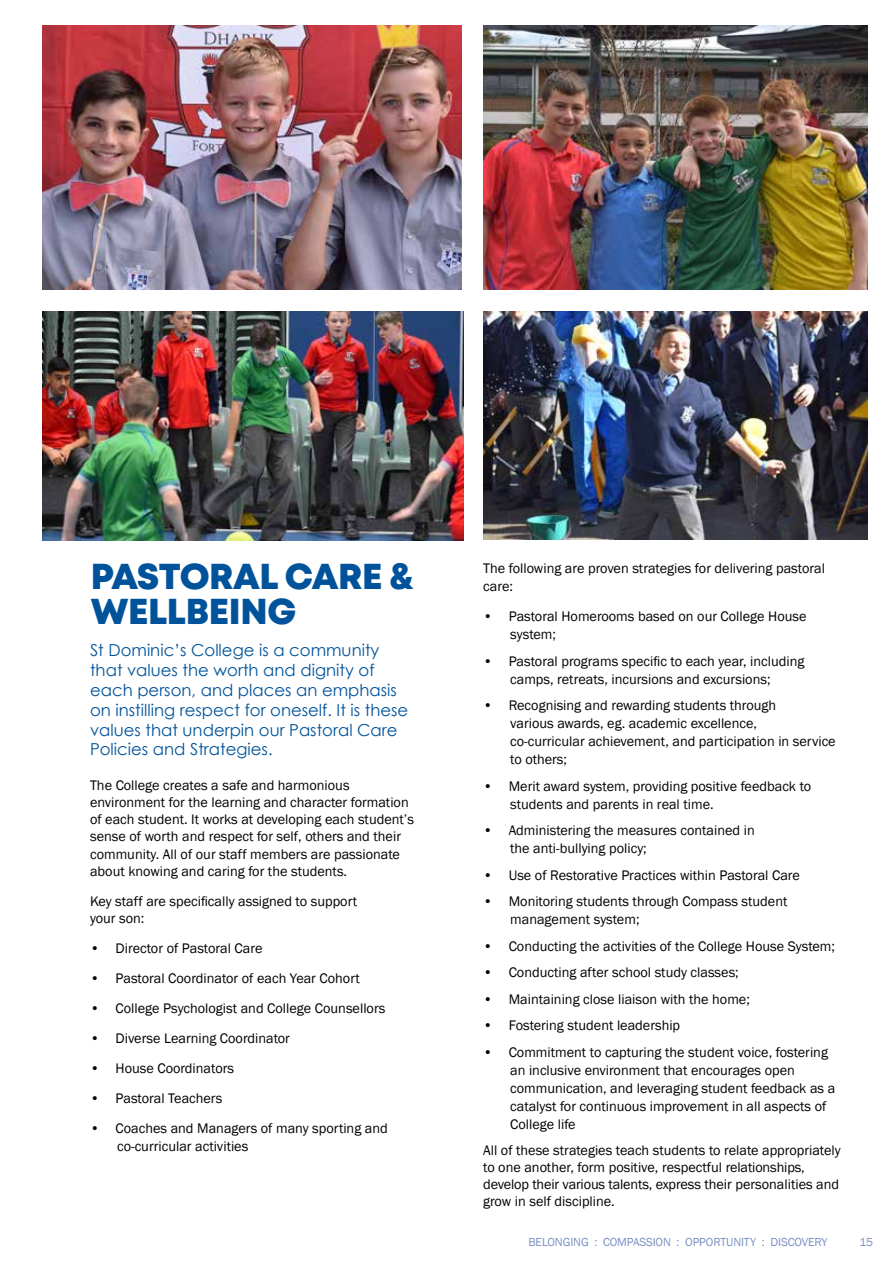
<style>
.page{position:relative;width:893px;height:1263px;background:#fff}
.page>*{position:absolute;margin:0;border:0;box-sizing:border-box;transform-origin:0 0}
.t1{font:36px/34.5px "Mont Heavy DEMO";letter-spacing:-.01em;color:#00539b}
.t2{font:16.5px/19.8px "Century Gothic";color:#00539b}
.t3{font:14.25px/18px "Franklin Gothic";color:#000}
.t4{font:12px "Franklin Gothic";letter-spacing:-.01em;color:#7b91c3}
</style>
<div class="page">
<img style="left:43px;top:26px;width:418px;height:263px">
<img style="left:483px;top:26px;width:384px;height:263px">
<img style="left:483px;top:312px;width:384px;height:227px">
<img style="left:43px;top:312px;width:420px;height:228px">
<h1 class="t1" style="left:91px;top:561px;width:324px">PASTORAL CARE &amp;<br>WELLBEING</h1>
<p class="t2" style="left:90px;top:640px;width:320px">St Dominic’s College is a community that values the worth and dignity of each person, and places an emphasis on instilling respect for oneself. It is these values that underpin our Pastoral Care Policies and Strategies.</p>
<p class="t3" style="left:90px;top:777px;width:326px;line-height:17.2px">The College creates a safe and harmonious environment for the learning and character formation of each student. It works at developing each student’s sense of worth and respect for self, others and their community. All of our staff members are passionate about knowing and caring for the students.</p>
<p class="t3" style="left:90px;top:893px;width:269px;line-height:17.2px">Key staff are specifically assigned to support your son:</p>
<p class="t3" style="left:90px;top:940px;width:174px">• Director of Pastoral Care</p>
<p class="t3" style="left:90px;top:970px;width:271px">• Pastoral Coordinator of each Year Cohort</p>
<p class="t3" style="left:90px;top:1000px;width:297px">• College Psychologist and College Counsellors</p>
<p class="t3" style="left:90px;top:1030px;width:201px">• Diverse Learning Coordinator</p>
<p class="t3" style="left:90px;top:1060px;width:146px">• House Coordinators</p>
<p class="t3" style="left:90px;top:1090px;width:134px">• Pastoral Teachers</p>
<p class="t3" style="left:117px;top:1120px;width:272px;line-height:17.2px;text-indent:-27px">• Coaches and Managers of many sporting and co-curricular activities</p>
<p class="t3" style="left:483px;top:560px;width:343px;line-height:17.2px">The following are proven strategies for delivering pastoral care:</p>
<p class="t3" style="left:510px;top:608px;width:298px;text-indent:-27px">• Pastoral Homerooms based on our College House system;</p>
<p class="t3" style="left:483px;top:652px;width:323px;text-align:center">• Pastoral programs specific to each year, including camps, retreats, incursions and excursions;</p>
<p class="t3" style="left:510px;top:697px;width:327px;text-indent:-27px">• Recognising and rewarding students through<br>various awards, eg. academic excellence,<br>co-curricular achievement, and participation in service to others;</p>
<p class="t3" style="left:510px;top:777px;width:302px;text-indent:-27px">• Merit award system, providing positive feedback to students and parents in real time.</p>
<p class="t3" style="left:510px;top:822px;width:246px;text-indent:-27px">• Administering the measures contained in the anti-bullying policy;</p>
<p class="t3" style="left:483px;top:866px;width:318px">• Use of Restorative Practices within Pastoral Care</p>
<p class="t3" style="left:510px;top:893px;width:279px;text-indent:-27px">• Monitoring students through Compass student management system;</p>
<p class="t3" style="left:483px;top:937px;width:353px">• Conducting the activities of the College House System;</p>
<p class="t3" style="left:483px;top:964px;width:257px">• Conducting after school study classes;</p>
<p class="t3" style="left:483px;top:990px;width:268px">• Maintaining close liaison with the home;</p>
<p class="t3" style="left:483px;top:1017px;width:199px">• Fostering student leadership</p>
<p class="t3" style="left:510px;top:1043px;width:327px;text-indent:-27px">• Commitment to capturing the student voice, fostering an inclusive environment that encourages open communication, and leveraging student feedback as a catalyst for continuous improvement in all aspects of College life</p>
<p class="t3" style="left:483px;top:1141px;width:359px;line-height:17.2px">All of these strategies teach students to relate appropriately to one another, form positive, respectful relationships, develop their various talents, express their personalities and grow in self discipline.</p>
<p class="t4" style="left:528px;top:1234px;width:301px">BELONGING : COMPASSION : OPPORTUNITY : DISCOVERY</p>
<p class="t4" style="left:859px;top:1234px;width:15px">15</p>
</div>
